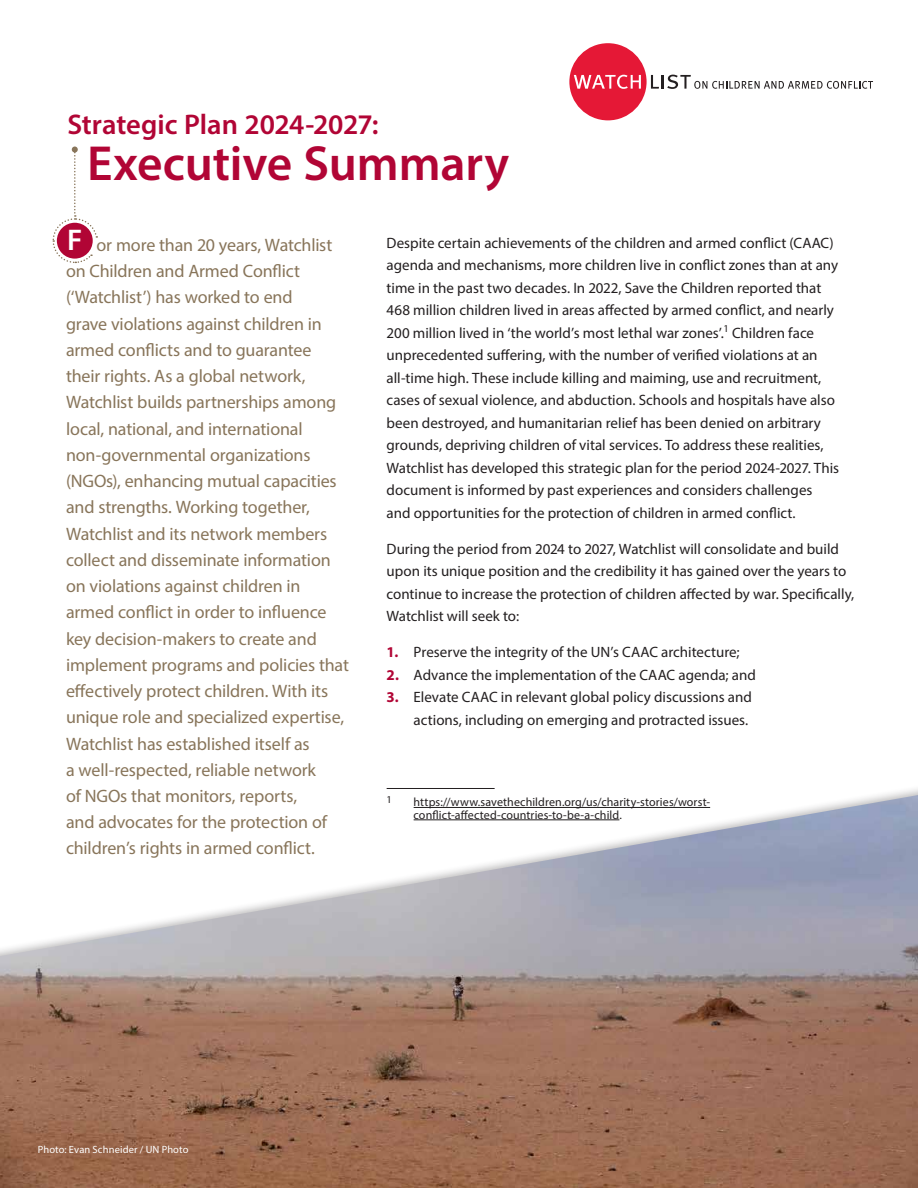
<style>
.page{position:relative;width:918px;height:1188px;background:#fff}
.page>*{position:absolute;margin:0;border:0;box-sizing:border-box;transform-origin:0 0}
.t1{font:600 49.5px "Myriad Pro";letter-spacing:-.005em;color:#b10535}
.t2{font:600 30px "Myriad Pro";color:#fff}
.t3{font:600 28.5px "Myriad Pro";letter-spacing:-.005em;color:#b10535}
.t4{font:18px/26.2px "Myriad Pro";letter-spacing:-.01em;color:#88755a}
.t5{font:15px/22.5px "Myriad Pro";color:#231f20}
.t6{font:12px/12.3px "Myriad Pro";letter-spacing:.01em;color:#231f20}
.t7{font:10.5px "Myriad Pro";letter-spacing:.01em;color:#fff}
.t8{font:10.5px "Myriad Pro";color:#231f20}
.s1{font-weight:700;color:#b10535}
</style>
<div class="page">
<div style="left:569px;top:43px;width:78px;height:77px;background:#e51836;border-radius:50%"></div>
<svg style="left:574px;top:75px;width:67px;height:14px"></svg>
<svg style="left:651px;top:75px;width:222px;height:14px"></svg>
<svg style="left:52px;top:147px;width:45px;height:117px"></svg>
<img style="left:0;top:795px;width:918px;height:393px">
<hr style="left:387px;top:788px;width:108px;height:1px;background:#231f20">
<hr style="left:414px;top:807px;width:296px;height:1px;background:#231f20">
<hr style="left:414px;top:820px;width:205px;height:1px;background:#231f20">
<h3 class="t3" style="left:68px;top:107px;width:313px">Strategic Plan 2024-2027:</h3>
<h1 class="t1" style="left:87px;top:132px;width:424px">Executive Summary</h1>
<h2 class="t2" style="left:67px;top:221px;width:17px">F</h2>
<p class="t4" style="left:66px;top:258px;width:284px">on Children and Armed Conflict (‘Watchlist’) has worked to end<br>grave violations against children in armed conflicts and to guarantee their rights. As a global network, Watchlist builds partnerships among local, national, and international non-governmental organizations (NGOs), enhancing mutual capacities and strengths. Working together, Watchlist and its network members collect and disseminate information on violations against children in armed conflict in order to influence key decision-makers to create and implement programs and policies that effectively protect children. With its unique role and specialized expertise, Watchlist has established itself as<br>a well-respected, reliable network<br>of NGOs that monitors, reports,<br>and advocates for the protection of children’s rights in armed conflict.</p>
<p class="t4" style="left:97px;top:231px;width:237px">or more than 20 years, Watchlist</p>
<p class="t5" style="left:387px;top:231px;width:454px">Despite certain achievements of the children and armed conflict (CAAC) agenda and mechanisms, more children live in conflict zones than at any time in the past two decades. In 2022, Save the Children reported that 468 million children lived in areas affected by armed conflict, and nearly 200 million lived in ‘the world’s most lethal war zones’.<sup>1</sup> Children face unprecedented suffering, with the number of verified violations at an all-time high. These include killing and maiming, use and recruitment, cases of sexual violence, and abduction. Schools and hospitals have also been destroyed, and humanitarian relief has been denied on arbitrary grounds, depriving children of vital services. To address these realities, Watchlist has developed this strategic plan for the period 2024-2027. This document is informed by past experiences and considers challenges and opportunities for the protection of children in armed conflict.</p>
<p class="t5" style="left:387px;top:537px;width:469px">During the period from 2024 to 2027, Watchlist will consolidate and build upon its unique position and the credibility it has gained over the years to continue to increase the protection of children affected by war. Specifically, Watchlist will seek to:</p>
<p class="t5" style="left:387px;top:641px;width:355px"><span class="s1">1.</span> Preserve the integrity of the UN’s CAAC architecture;</p>
<p class="t5" style="left:387px;top:663px;width:371px"><span class="s1">2.</span> Advance the implementation of the CAAC agenda; and</p>
<p class="t5" style="left:387px;top:686px;width:367px;text-align:right"><span class="s1">3.</span> Elevate CAAC in relevant global policy discussions and actions, including on emerging and protracted issues.</p>
<p class="t8" style="left:387px;top:793px;width:7px">1</p>
<p class="t6" style="left:414px;top:796px;width:298px">https://www.savethechildren.org/us/charity-stories/worst&shy;conflict-affected-countries-to-be-a-child.</p>
<p class="t7" style="left:38px;top:1143px;width:152px">Photo: Evan Schneider / UN Photo</p>
</div>
